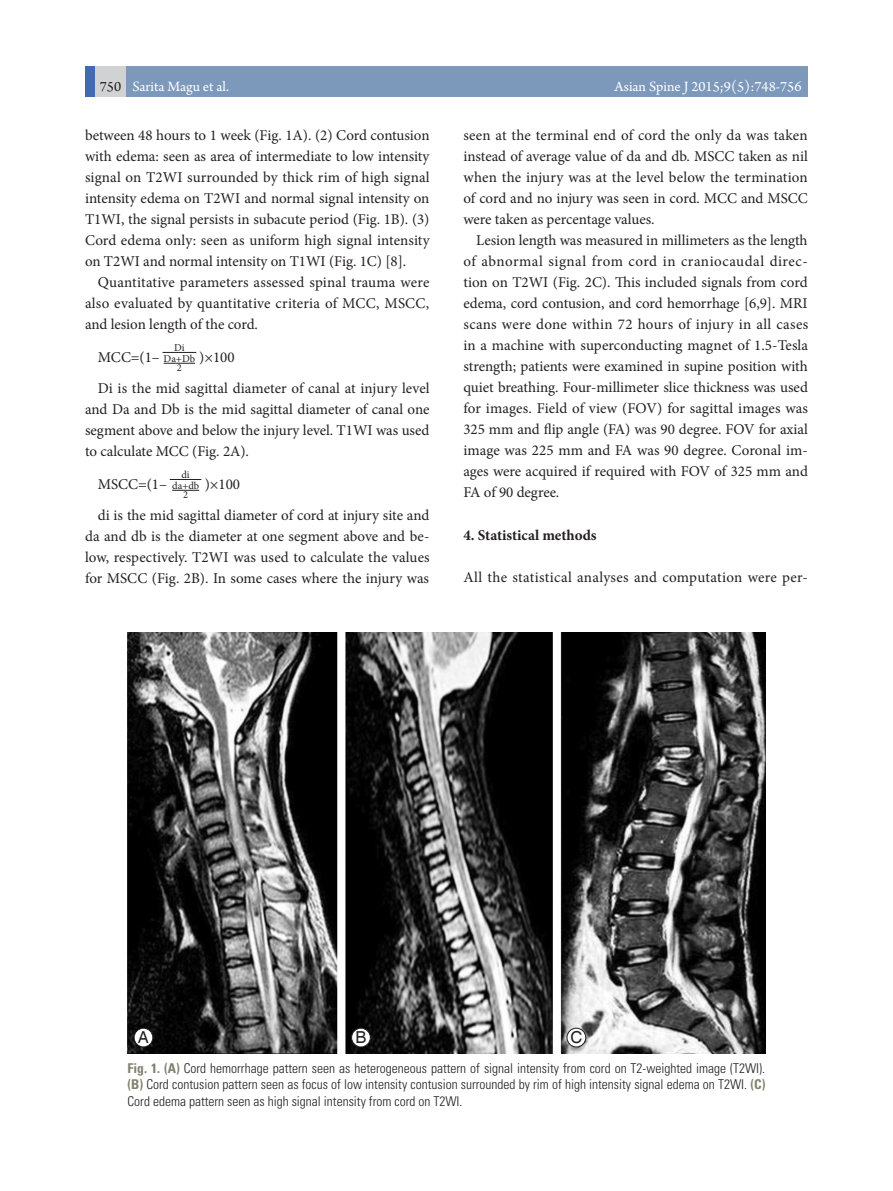
<style>
.page{position:relative;width:893px;height:1191px;background:#fff}
.page>*{position:absolute;margin:0;border:0;box-sizing:border-box;transform-origin:0 0}
.t1{font:16.5px "Helvetica";color:#231f20}
.본문_내용{font:15px/21px "Minion Pro";letter-spacing:-.005em;color:#231f20;text-align:justify}
.본문_내용_첫문단{font:15px/21px "Minion Pro";letter-spacing:.01em;color:#231f20;text-align:justify}
.t2{font:15px "Arno Pro";color:#fff}
.본문_중제목{font:700 15px "Minion Pro";letter-spacing:-.005em;color:#231f20}
.t3{font:300 condensed 13.5px/16.2px "Univers LT Std";color:#231f20;text-align:justify}
.t4{font:10.5px/10.2px "Minion Pro";color:#231f20;text-align:center}
.s1{color:#231f20}
.s2{font-weight:700;color:#82806e}
</style>
<div class="page">
<div style="left:85px;top:66px;width:58px;height:31px;background:#d1d2d4"></div>
<div style="left:126px;top:66px;width:682px;height:31px;background:#7c98bb"></div>
<div style="left:85px;top:66px;width:10px;height:31px;background:#406ab4"></div>
<hr style="left:163px;top:352px;width:33px;height:1px;background:#231f20">
<hr style="left:164px;top:363px;width:31px;height:1px;background:#231f20">
<hr style="left:170px;top:479px;width:31px;height:1px;background:#231f20">
<svg style="left:172px;top:490px;width:27px;height:1px"></svg>
<img style="left:128px;top:632px;width:637px;height:421px">
<div style="left:134px;top:1028px;width:19px;height:19px;background:#fff;border-radius:50%"></div>
<div style="left:134px;top:1028px;width:19px;height:19px;border:1px solid #231f20;border-radius:50%"></div>
<div style="left:352px;top:1028px;width:18px;height:19px;background:#fff;border-radius:50%"></div>
<div style="left:351px;top:1028px;width:20px;height:19px;border:1px solid #231f20;border-radius:50%"></div>
<div style="left:567px;top:1028px;width:19px;height:19px;background:#fff;border-radius:50%"></div>
<div style="left:567px;top:1028px;width:19px;height:19px;border:1px solid #231f20;border-radius:50%"></div>
<p class="t2" style="left:100px;top:78px;width:131px"><span class="s1">750</span> Sarita Magu et al.</p>
<p class="t2" style="left:614px;top:78px;width:189px">Asian Spine J 2015;9(5):748-756</p>
<p class="본문_내용_첫문단" style="left:85px;top:125px;width:346px">between 48 hours to 1 week (Fig. 1A). (2) Cord contusion with edema: seen as area of intermediate to low intensity signal on T2WI surrounded by thick rim of high signal intensity edema on T2WI and normal signal intensity on T1WI, the signal persists in subacute period (Fig. 1B). (3)<br>Cord edema only: seen as uniform high signal intensity on T2WI and normal intensity on T1WI (Fig. 1C) [8].</p>
<p class="본문_내용" style="left:85px;top:272px;width:346px;text-indent:13px">Quantitative parameters assessed spinal trauma were also evaluated by quantitative criteria of MCC, MSCC, and lesion length of the cord.</p>
<p class="본문_내용" style="left:98px;top:346px;width:63px">MCC=(1–</p>
<p class="t4" style="left:164px;top:343px;width:33px">Di<br>Da+Db<br>2</p>
<p class="본문_내용" style="left:199px;top:346px;width:37px">)×100</p>
<p class="본문_내용" style="left:85px;top:378px;width:346px;text-indent:13px">Di is the mid sagittal diameter of canal at injury level and Da and Db is the mid sagittal diameter of canal one segment above and below the injury level. T1WI was used to calculate MCC (Fig. 2A).</p>
<p class="본문_내용" style="left:98px;top:473px;width:71px">MSCC=(1–</p>
<p class="t4" style="left:172px;top:470px;width:28px">di da+db<br>2</p>
<p class="본문_내용" style="left:205px;top:473px;width:37px">)×100</p>
<p class="본문_내용" style="left:85px;top:505px;width:346px;text-indent:13px">di is the mid sagittal diameter of cord at injury site and da and db is the diameter at one segment above and be&shy;low, respectively. T2WI was used to calculate the values for MSCC (Fig. 2B). In some cases where the injury was</p>
<p class="본문_내용" style="left:463px;top:125px;width:346px">seen at the terminal end of cord the only da was taken instead of average value of da and db. MSCC taken as nil when the injury was at the level below the termination of cord and no injury was seen in cord. MCC and MSCC were taken as percentage values.</p>
<p class="본문_내용" style="left:463px;top:230px;width:346px;text-indent:13px">Lesion length was measured in millimeters as the length of abnormal signal from cord in craniocaudal direc&shy;tion on T2WI (Fig. 2C). This included signals from cord edema, cord contusion, and cord hemorrhage [6,9]. MRI scans were done within 72 hours of injury in all cases in a machine with superconducting magnet of 1.5-Tesla strength; patients were examined in supine position with quiet breathing. Four-millimeter slice thickness was used for images. Field of view (FOV) for sagittal images was 325 mm and flip angle (FA) was 90 degree. FOV for axial image was 225 mm and FA was 90 degree. Coronal im&shy;ages were acquired if required with FOV of 325 mm and FA of 90 degree.</p>
<p class="본문_중제목" style="left:463px;top:524px;width:135px">4. Statistical methods</p>
<p class="본문_내용_첫문단" style="left:463px;top:567px;width:346px">All the statistical analyses and computation were per-</p>
<p class="t1" style="left:138px;top:1028px;width:13px">A</p>
<p class="t1" style="left:355px;top:1028px;width:13px">B</p>
<p class="t1" style="left:570px;top:1028px;width:13px">C</p>
<p class="t3" style="left:128px;top:1060px;width:639px"><span class="s2">Fig. 1. (A)</span> Cord hemorrhage pattern seen as heterogeneous pattern of signal intensity from cord on T2-weighted image (T2WI). <span class="s2">(B)</span> Cord contusion pattern seen as focus of low intensity contusion surrounded by rim of high intensity signal edema on T2WI. <span class="s2">(C)<br></span>Cord edema pattern seen as high signal intensity from cord on T2WI.</p>
</div>
